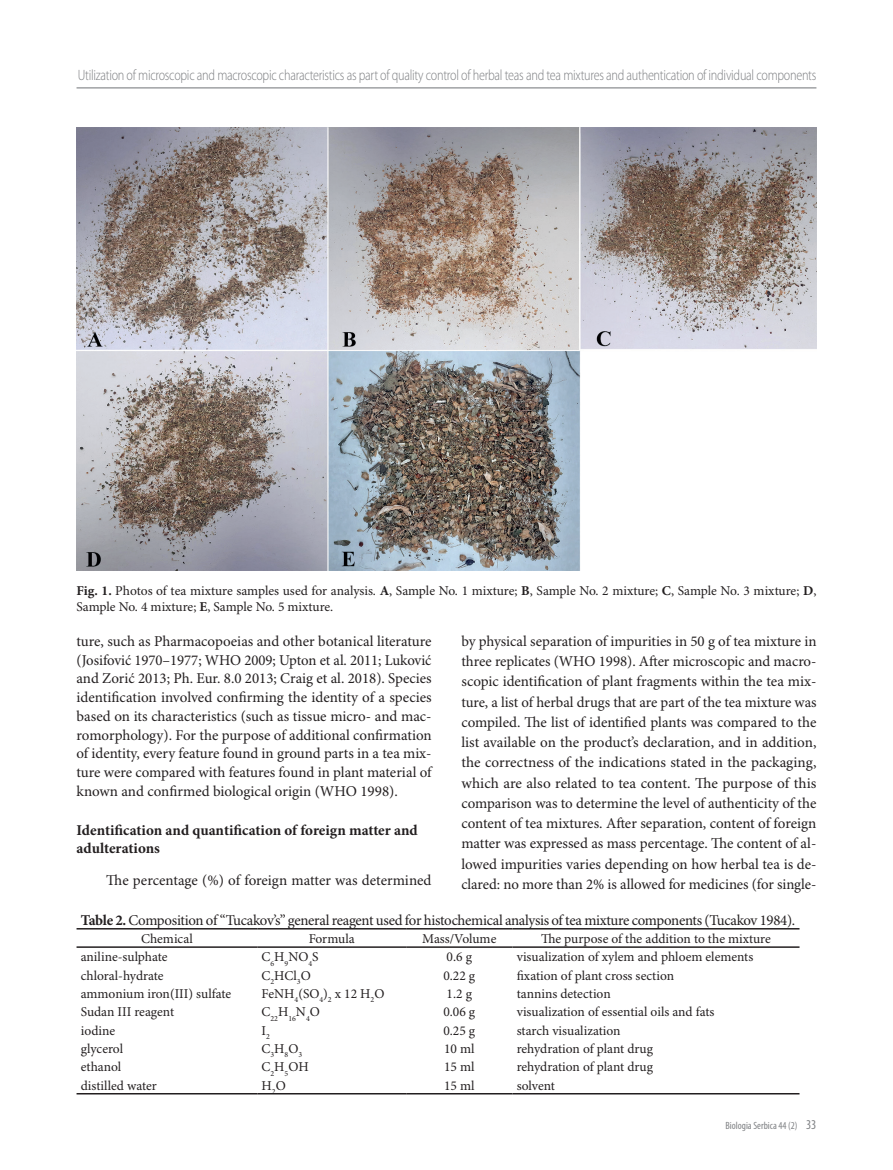
<style>
.page{position:relative;width:893px;height:1170px;background:#fff}
.page>*{position:absolute;margin:0;border:0;box-sizing:border-box;transform-origin:0 0}
.t1{font:15px/20.2px "Minion Pro";letter-spacing:-.01em;color:#231f20;text-align:justify}
.t2{font:300 semi-condensed 15px "Myriad Pro";letter-spacing:-.02em;color:#808285;scale:.9 1}
.t3{font:700 15px/18px "Minion Pro";letter-spacing:-.005em;color:#231f20}
.t4{font:13.5px/16.5px "Minion Pro";color:#231f20}
.t5{font:condensed 10.5px "Myriad Pro";color:#808285}
.t6{font:7.8px "Minion Pro";color:#231f20}
.s1{font-weight:700}
.s2{font-size:13.5px}
</style>
<div class="page">
<hr style="left:77px;top:87px;width:739px;height:1px;background:#808285">
<img style="left:77px;top:128px;width:739px;height:442px">
<hr style="left:77px;top:927px;width:180px;height:2px;background:#231f20">
<hr style="left:257px;top:927px;width:149px;height:2px;background:#231f20">
<hr style="left:406px;top:927px;width:106px;height:2px;background:#231f20">
<hr style="left:512px;top:927px;width:287px;height:2px;background:#231f20">
<hr style="left:77px;top:946px;width:180px;height:1px;background:#231f20">
<hr style="left:257px;top:946px;width:149px;height:1px;background:#231f20">
<hr style="left:406px;top:946px;width:106px;height:1px;background:#231f20">
<hr style="left:512px;top:946px;width:287px;height:1px;background:#231f20">
<hr style="left:77px;top:1092px;width:180px;height:2px;background:#231f20">
<hr style="left:257px;top:1092px;width:149px;height:2px;background:#231f20">
<hr style="left:406px;top:1092px;width:106px;height:2px;background:#231f20">
<hr style="left:512px;top:1092px;width:287px;height:2px;background:#231f20">
<p class="t2" style="left:78px;top:67px;width:822px">Utilization of microscopic and macroscopic characteristics as part of quality control of herbal teas and tea mixtures and authentication of individual components</p>
<p class="t4" style="left:77px;top:582px;width:741px"><span class="s1">Fig. 1.</span> Photos of tea mixture samples used for analysis. <span class="s1">A</span>, Sample No. 1 mixture; <span class="s1">B</span>, Sample No. 2 mixture; <span class="s1">C</span>, Sample No. 3 mixture; <span class="s1">D</span>,<br>Sample No. 4 mixture; <span class="s1">E</span>, Sample No. 5 mixture.</p>
<p class="t1" style="left:77px;top:632px;width:357px;line-height:18.8px">ture, such as Pharmacopoeias and other botanical literature (Josifović 1970–1977; WHO 2009; Upton et al. 2011; Luković and Zorić 2013; Ph. Eur. 8.0 2013; Craig et al. 2018). Species identification involved confirming the identity of a species based on its characteristics (such as tissue micro- and mac&shy;romorphology). For the purpose of additional confirmation of identity, every feature found in ground parts in a tea mix&shy;ture were compared with features found in plant material of known and confirmed biological origin (WHO 1998).</p>
<p class="t3" style="left:77px;top:822px;width:343px">Identification and quantification of foreign matter and adulterations</p>
<p class="t1" style="left:106px;top:870px;width:327px">The percentage (%) of foreign matter was determined</p>
<p class="t1" style="left:461px;top:631px;width:357px">by physical separation of impurities in 50 g of tea mixture in three replicates (WHO 1998). After microscopic and macro&shy;scopic identification of plant fragments within the tea mix&shy;ture, a list of herbal drugs that are part of the tea mixture was compiled. The list of identified plants was compared to the list available on the product’s declaration, and in addition, the correctness of the indications stated in the packaging, which are also related to tea content. The purpose of this comparison was to determine the level of authenticity of the content of tea mixtures. After separation, content of foreign matter was expressed as mass percentage. The content of al&shy;lowed impurities varies depending on how herbal tea is de&shy;clared: no more than 2% is allowed for medicines (for single-</p>
<p class="t1" style="left:81px;top:910px;width:716px"><span class="s1">Table 2.</span> Composition of “Tucakov’s” general reagent used for histochemical analysis of tea mixture components (Tucakov 1984).</p>
<p class="t4" style="left:141px;top:930px;width:53px">Chemical</p>
<p class="t4" style="left:309px;top:930px;width:48px">Formula</p>
<p class="t4" style="left:422px;top:930px;width:76px">Mass/Volume</p>
<p class="t4" style="left:541px;top:930px;width:231px">The purpose of the addition to the mixture</p>
<p class="t4" style="left:81px;top:949px;width:88px">aniline-sulphate</p>
<p class="t4" style="left:262px;top:949px;width:59px">C<sub>6</sub>H<sub>9</sub>NO<sub>4</sub>S</p>
<p class="t4" style="left:447px;top:949px;width:27px">0.6 g</p>
<p class="t4" style="left:517px;top:949px;width:238px">visualization of xylem and phloem elements</p>
<p class="t4" style="left:81px;top:967px;width:84px">chloral-hydrate</p>
<p class="t4" style="left:262px;top:967px;width:51px">C<sub>2</sub>HCl<sub>3</sub>O</p>
<p class="t4" style="left:443px;top:967px;width:33px">0.22 g</p>
<p class="t4" style="left:517px;top:967px;width:159px">fixation of plant cross section</p>
<p class="t4" style="left:81px;top:985px;width:152px">ammonium iron(III) sulfate</p>
<p class="t4" style="left:262px;top:985px;width:124px">FeNH<sub>4</sub>(SO<sub>4</sub>)<sub>2</sub> x 12 H<sub>2</sub>O</p>
<p class="t4" style="left:447px;top:985px;width:27px">1.2 g</p>
<p class="t4" style="left:517px;top:985px;width:96px">tannins detection</p>
<p class="t4" style="left:81px;top:1004px;width:95px">Sudan III reagent</p>
<p class="t6" style="left:262px;top:1013px;width:60px"><sup>C</sup>22<sup>H</sup>16<sup>N</sup>4<sup>O</sup></p>
<p class="t4" style="left:443px;top:1004px;width:33px">0.06 g</p>
<p class="t4" style="left:517px;top:1004px;width:199px">visualization of essential oils and fats</p>
<p class="t4" style="left:81px;top:1022px;width:36px">iodine</p>
<p class="t4" style="left:262px;top:1022px;width:10px">I<sub>2</sub></p>
<p class="t4" style="left:443px;top:1022px;width:33px">0.25 g</p>
<p class="t4" style="left:517px;top:1022px;width:105px">starch visualization</p>
<p class="t4" style="left:81px;top:1040px;width:44px">glycerol</p>
<p class="t4" style="left:262px;top:1040px;width:42px">C<sub>3</sub>H<sub>8</sub>O<sub>3</sub></p>
<p class="t4" style="left:444px;top:1040px;width:32px">10 ml</p>
<p class="t4" style="left:517px;top:1040px;width:138px">rehydration of plant drug</p>
<p class="t4" style="left:81px;top:1059px;width:42px">ethanol</p>
<p class="t4" style="left:262px;top:1059px;width:49px">C<sub>2</sub>H<sub>5</sub>OH</p>
<p class="t4" style="left:444px;top:1059px;width:32px">15 ml</p>
<p class="t4" style="left:517px;top:1059px;width:138px">rehydration of plant drug</p>
<p class="t4" style="left:81px;top:1077px;width:78px">distilled water</p>
<p class="t4" style="left:262px;top:1077px;width:26px">H<sub>2</sub>O</p>
<p class="t4" style="left:444px;top:1077px;width:32px">15 ml</p>
<p class="t4" style="left:517px;top:1077px;width:40px">solvent</p>
<p class="t5" style="left:725px;top:1119px;width:92px">Biologia Serbica 44 (2) <span class="s2">33</span></p>
</div>
